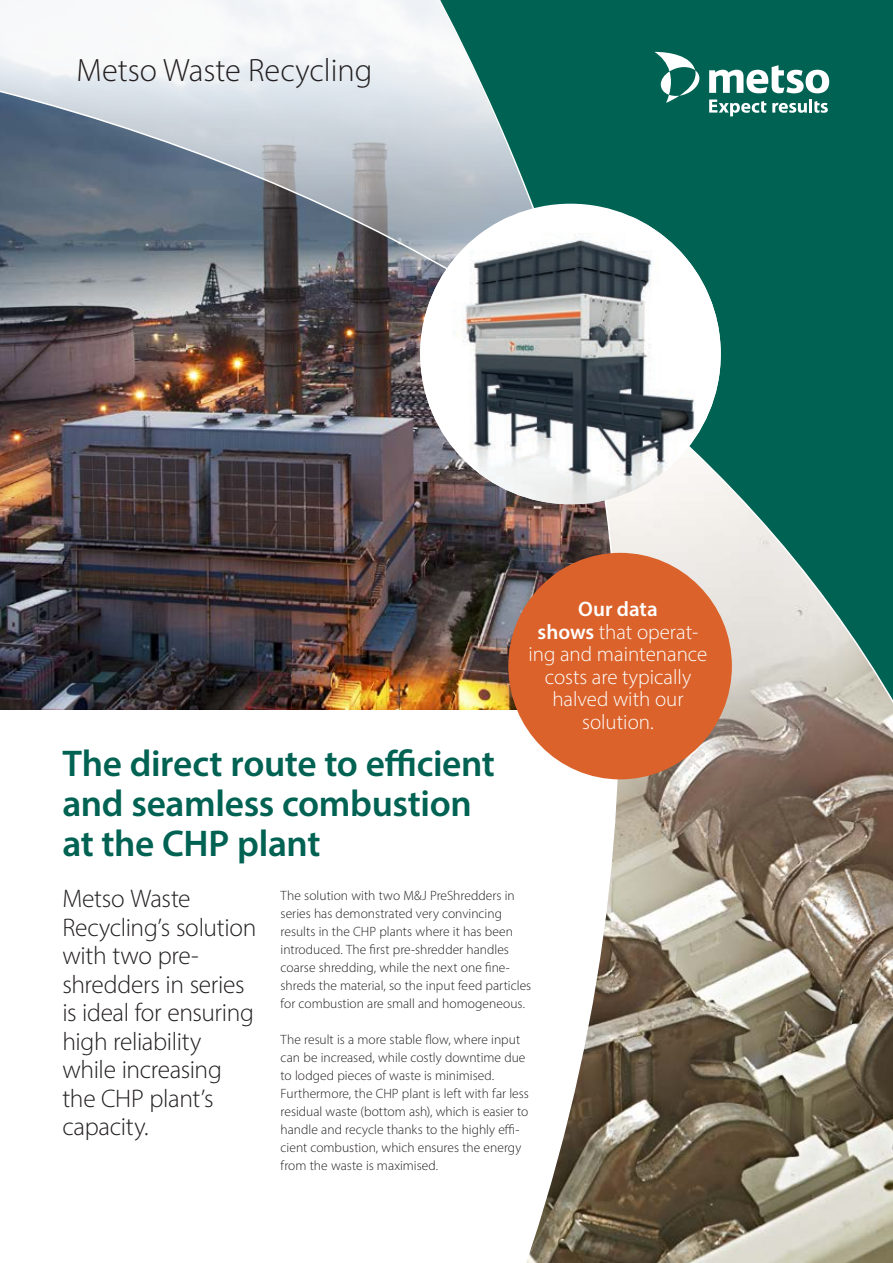
<style>
.page{position:relative;width:893px;height:1263px;background:#fff}
.page>*{position:absolute;margin:0;border:0;box-sizing:border-box;transform-origin:0 0}
.t1{font:600 37.35px/39.9px "Myriad Pro";letter-spacing:-.01em;color:#006253}
.t2{font:300 32.4px "Myriad Pro";color:#231f20}
.t3{font:300 25.5px/28.5px "Myriad Pro";letter-spacing:-.015em;color:#231f20}
.t4{font:300 21px/22.5px "Myriad Pro";color:#fff;text-align:center}
.t5{font:300 13.5px/18px "Myriad Pro";color:#231f20}
.s1{font-weight:600}
</style>
<div class="page">
<div style="left:586px;top:0;width:307px;height:354px;background:#006253"></div>
<svg style="left:0;top:0;width:586px;height:354px"></svg>
<img style="left:0;top:354px;width:893px;height:909px">
<svg style="left:709px;top:65px;width:120px;height:28px"></svg>
<svg style="left:654px;top:52px;width:45px;height:51px"></svg>
<svg style="left:709px;top:100px;width:57px;height:16px"></svg>
<svg style="left:772px;top:100px;width:56px;height:13px"></svg>
<img style="left:420px;top:217px;width:301px;height:287px">
<div style="left:508px;top:553px;width:224px;height:226px;background:#db632b;border-radius:50%"></div>
<h2 class="t2" style="left:77px;top:51px;width:298px">Metso Waste Recycling</h2>
<h3 class="t4" style="left:528px;top:598px;width:181px"><span class="s1">Our data<br>shows</span> that operat&shy;ing and maintenance costs are typically halved with our solution.</h3>
<h1 class="t1" style="left:62px;top:742px;width:434px">The direct route to efficient and seamless combustion at the CHP plant</h1>
<h3 class="t3" style="left:62px;top:884px;width:195px">Metso Waste<br>Recycling’s solution with two pre&shy;shredders in series is ideal for ensuring high reliability while increasing the CHP plant’s capacity.</h3>
<p class="t5" style="left:281px;top:886px;width:252px">The solution with two M&amp;J PreShredders in series has demonstrated very convincing results in the CHP plants where it has been introduced. The first pre-shredder handles coarse shredding, while the next one fine&shy;shreds the material, so the input feed particles for combustion are small and homogeneous.</p>
<p class="t5" style="left:281px;top:1030px;width:250px">The result is a more stable flow, where input can be increased, while costly downtime due to lodged pieces of waste is minimised.<br>Furthermore, the CHP plant is left with far less residual waste (bottom ash), which is easier to handle and recycle thanks to the highly effi&shy;cient combustion, which ensures the energy from the waste is maximised.</p>
</div>
